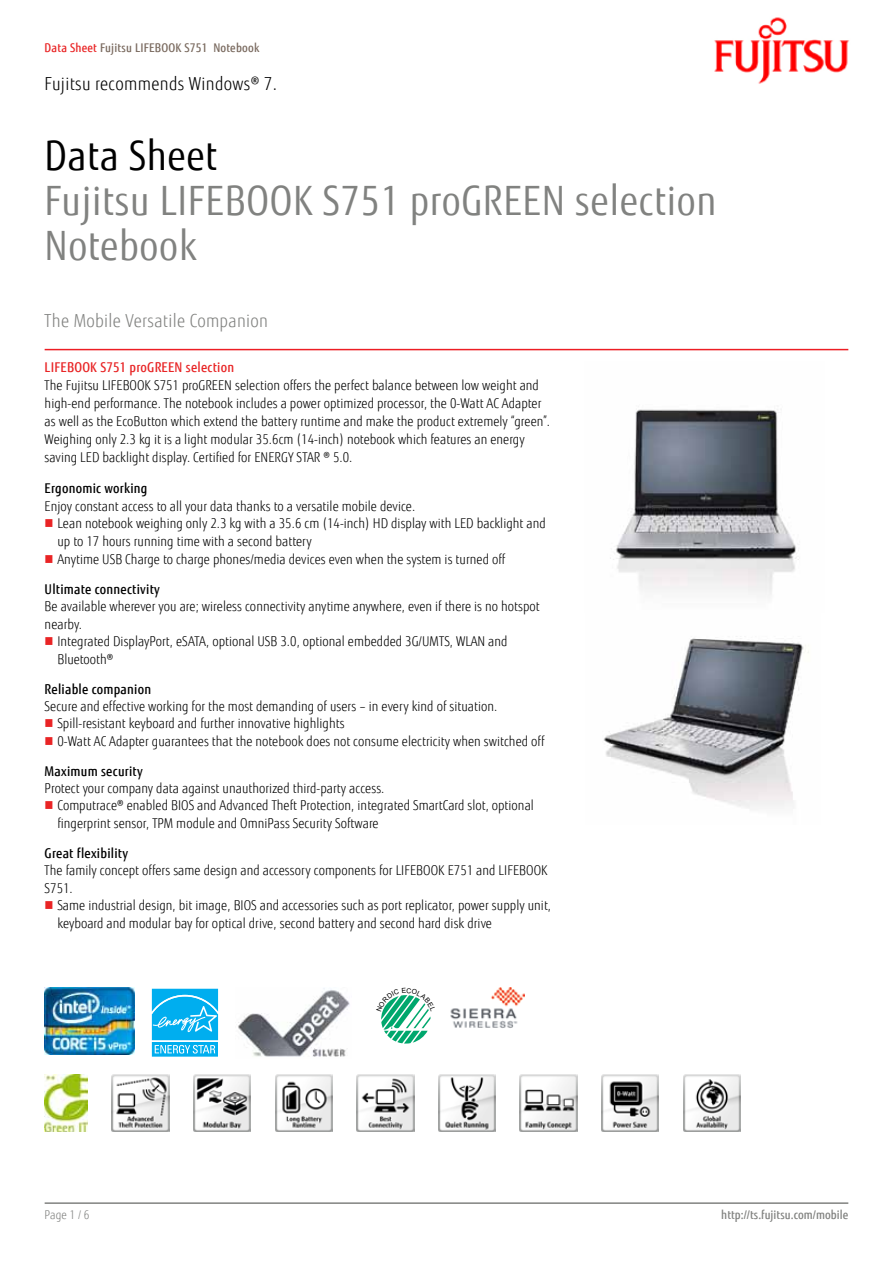
<style>
.page{position:relative;width:893px;height:1263px;background:#fff}
.page>*{position:absolute;margin:0;border:0;box-sizing:border-box;transform-origin:0 0}
.t1{font:40.5px/45px "Fujitsu Sans";letter-spacing:.02em;color:#818280;scale:.9 1}
.t2{font:40.5px "Fujitsu Sans";letter-spacing:.02em;color:#000;scale:.9 1}
.t3{font:300 18px "Fujitsu Sans";letter-spacing:.02em;color:#000;scale:.9 1}
.t4{font:300 18px "Fujitsu Sans";letter-spacing:.02em;color:#818280;scale:.9 1}
.t5{font:300 13.5px/18px "Fujitsu Sans";letter-spacing:.005em;color:#000;scale:.9 1}
.t6{font:500 13.5px "Fujitsu Sans";letter-spacing:.02em;color:#000;scale:.9 1}
.t7{font:500 13.5px "Fujitsu Sans";letter-spacing:.02em;color:#e82425;scale:.9 1}
.t8{font:500 12px "Fujitsu Sans";letter-spacing:.02em;color:#79695e;scale:.9 1}
.t9{font:500 12px "Fujitsu Sans";letter-spacing:.005em;color:#818280;scale:.9 1}
.t10{font:300 12px "Fujitsu Sans";color:#818280;scale:.9 1}
.s1{color:#e92425}
</style>
<div class="page">
<hr style="left:45px;top:1202px;width:803px;height:2px;background:#818280">
<hr style="left:45px;top:349px;width:803px;height:1px;background:#ed1d24">
<img style="left:714px;top:17px;width:135px;height:67px">
<img style="left:450px;top:987px;width:74px;height:41px">
<img style="left:45px;top:1074px;width:43px;height:57px">
<img style="left:112px;top:1074px;width:57px;height:57px">
<img style="left:194px;top:1074px;width:57px;height:57px">
<img style="left:275px;top:1074px;width:58px;height:57px">
<img style="left:357px;top:1074px;width:57px;height:57px">
<img style="left:438px;top:1074px;width:58px;height:57px">
<img style="left:520px;top:1074px;width:57px;height:57px">
<img style="left:601px;top:1074px;width:58px;height:57px">
<img style="left:683px;top:1074px;width:57px;height:57px">
<img style="left:45px;top:987px;width:90px;height:67px">
<img style="left:610px;top:409px;width:189px;height:187px">
<img style="left:603px;top:636px;width:206px;height:172px">
<div style="left:150px;top:987px;width:70px;height:55px;background:#bce9fa"></div>
<svg style="left:150px;top:989px;width:70px;height:68px;background:#37bff2"></svg>
<img style="left:238px;top:988px;width:112px;height:69px">
<svg style="left:381px;top:995px;width:50px;height:48px"></svg>
<p class="t8" style="left:45px;top:40px;width:240px"><span class="s1">Data Sheet</span> Fujitsu LIFEBOOK S751 Notebook</p>
<h2 class="t3" style="left:45px;top:73px;width:260px">Fujitsu recommends Windows® 7.</h2>
<h1 class="t2" style="left:45px;top:131px;width:193px">Data Sheet</h1>
<h1 class="t1" style="left:45px;top:178px;width:748px">Fujitsu LIFEBOOK S751 proGREEN selection<br>Notebook</h1>
<h2 class="t4" style="left:45px;top:310px;width:250px">The Mobile Versatile Companion</h2>
<p class="t7" style="left:45px;top:359px;width:212px">LIFEBOOK S751 proGREEN selection</p>
<p class="t5" style="left:45px;top:376px;width:563px">The Fujitsu LIFEBOOK S751 proGREEN selection offers the perfect balance between low weight and high-end performance. The notebook includes a power optimized processor, the 0-Watt AC Adapter as well as the EcoButton which extend the battery runtime and make the product extremely “green”.<br>Weighing only 2.3 kg it is a light modular 35.6cm (14-inch) notebook which features an energy saving LED backlight display. Certified for ENERGY STAR ® 5.0.</p>
<p class="t6" style="left:45px;top:480px;width:116px">Ergonomic working</p>
<p class="t5" style="left:57px;top:497px;width:544px;text-indent:-13px">Enjoy constant access to all your data thanks to a versatile mobile device.<br>Lean notebook weighing only 2.3 kg with a 35.6 cm (14-inch) HD display with LED backlight and up to 17 hours running time with a second battery<br>Anytime USB Charge to charge phones/media devices even when the system is turned off</p>
<p class="t6" style="left:45px;top:580px;width:130px">Ultimate connectivity</p>
<p class="t5" style="left:45px;top:597px;width:551px">Be available wherever you are; wireless connectivity anytime anywhere, even if there is no hotspot</p>
<p class="t5" style="left:45px;top:615px;width:43px">nearby.</p>
<p class="t5" style="left:57px;top:632px;width:502px">Integrated DisplayPort, eSATA, optional USB 3.0, optional embedded 3G/UMTS, WLAN and</p>
<p class="t5" style="left:57px;top:650px;width:64px">Bluetooth®</p>
<p class="t6" style="left:45px;top:680px;width:120px">Reliable companion</p>
<p class="t5" style="left:57px;top:697px;width:543px;line-height:17.5px;text-indent:-13px">Secure and effective working for the most demanding of users – in every kind of situation.<br>Spill-resistant keyboard and further innovative highlights<br>0-Watt AC Adapter guarantees that the notebook does not consume electricity when switched off</p>
<p class="t6" style="left:45px;top:763px;width:111px">Maximum security</p>
<p class="t5" style="left:57px;top:779px;width:531px;line-height:17.5px;text-indent:-13px">Protect your company data against unauthorized third-party access.<br>Computrace® enabled BIOS and Advanced Theft Protection, integrated SmartCard slot, optional fingerprint sensor, TPM module and OmniPass Security Software</p>
<p class="t6" style="left:45px;top:845px;width:94px">Great flexibility</p>
<p class="t5" style="left:45px;top:861px;width:560px">The family concept offers same design and accessory components for LIFEBOOK E751 and LIFEBOOK<br>S751.</p>
<p class="t5" style="left:57px;top:897px;width:550px">Same industrial design, bit image, BIOS and accessories such as port replicator, power supply unit, keyboard and modular bay for optical drive, second battery and second hard disk drive</p>
<p class="t10" style="left:45px;top:1208px;width:51px">Page 1 / 6</p>
<p class="t9" style="left:721px;top:1208px;width:143px">http://ts.fujitsu.com/mobile</p>
</div>
